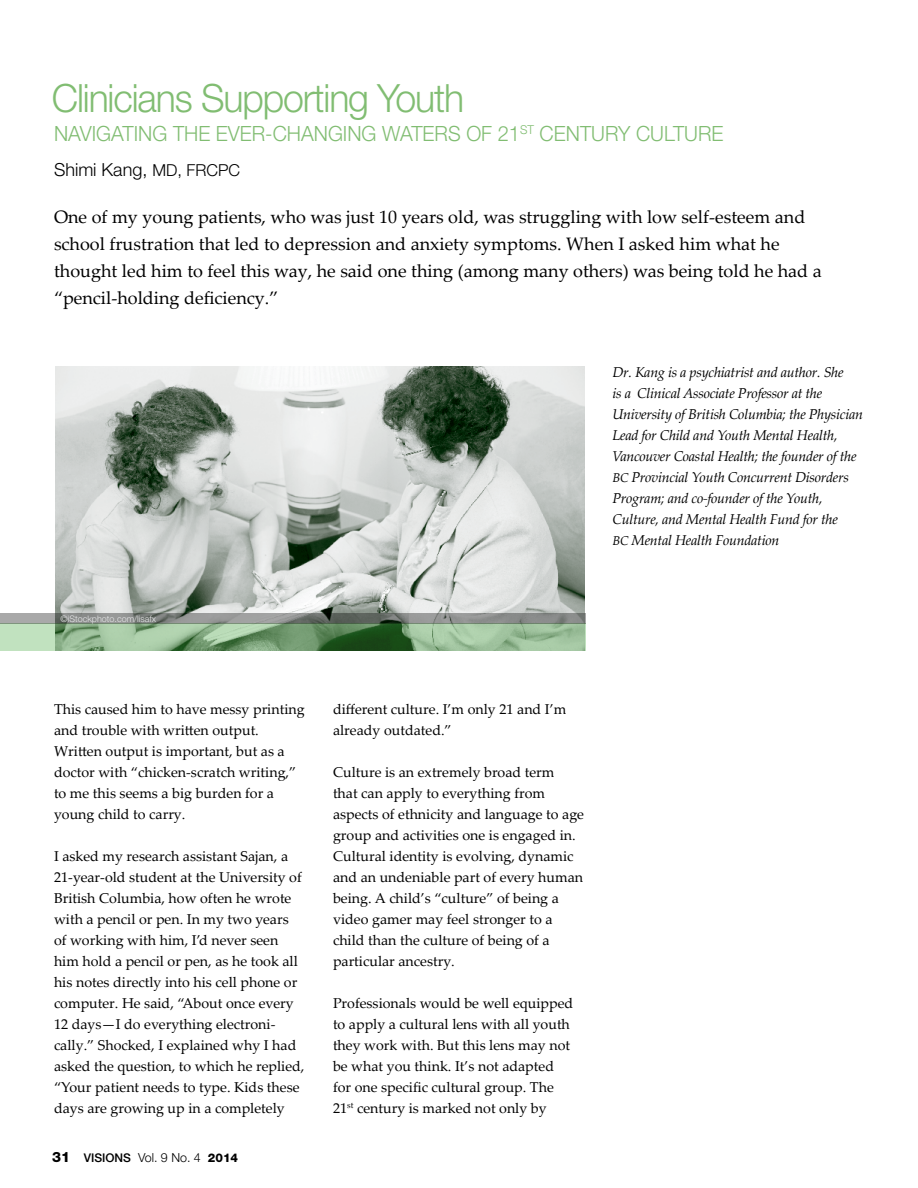
<style>
.page{position:relative;width:918px;height:1188px;background:#fff}
.page>*{position:absolute;margin:0;border:0;box-sizing:border-box;transform-origin:0 0}
.t1{font:300 39px "Helvetica Neue LT Std";letter-spacing:-.03em;color:#81bd72;scale:.96 1}
.t2{font:300 21px "Helvetica Neue LT Std";color:#81bd72;scale:.96 1}
.t3{font:18px/27px "Palatino Linotype";color:#000}
.t4{font:300 18px "Helvetica Neue LT Std";color:#000}
.t5{font:14.25px/21px "Palatino Linotype";color:#000}
.t6{font:italic 14.25px/21px "Palatino Linotype";letter-spacing:-.02em;color:#000}
.t7{font:300 12.45px "Helvetica Neue LT Std";color:#000}
.t8{font:300 9px "Helvetica Neue LT Std";color:#e6e7e8}
.s1{font-size:16.5px}
.s2{font-size:12.75px}
.s3{font-weight:800;font-size:14.25px}
.s4{font-weight:500;font-size:12px}
.s5{font-weight:800;font-size:12px}
</style>
<div class="page">
<img style="left:55px;top:366px;width:530px;height:248px">
<svg style="left:0;top:624px;width:585px;height:27px;background:#88ae86"></svg>
<svg style="left:0;top:614px;width:585px;height:10px;background:#828783"></svg>
<h1 class="t1" style="left:52px;top:74px;width:431px">CLINICIANS SUPPORTING YOUTH</h1>
<h2 class="t2" style="left:54px;top:120px;width:28px">NAVIGATING</h2>
<h2 class="t2" style="left:173px;top:120px;width:14px">THE</h2>
<h2 class="t2" style="left:216px;top:120px;width:14px">EVER</h2>
<h2 class="t2" style="left:265px;top:120px;width:23px">-CHANGING</h2>
<h2 class="t2" style="left:382px;top:120px;width:15px">WATERS</h2>
<h2 class="t2" style="left:466px;top:120px;width:91px">OF 21<sup>ST</sup> CENTURY</h2>
<h2 class="t2" style="left:636px;top:120px;width:14px">CULTURE</h2>
<p class="t4" style="left:54px;top:159px;width:188px">SHIMI KANG, <span class="s1">MD, FRCPC</span></p>
<p class="t3" style="left:54px;top:203px;width:769px">One of my young patients, who was just 10 years old, was struggling with low self-esteem and school frustration that led to depression and anxiety symptoms. When I asked him what he thought led him to feel this way, he said one thing (among many others) was being told he had a “pencil-holding deficiency.”</p>
<p class="t8" style="left:60px;top:613px;width:97px">©ISTOCKPHOTO.COM/LISAFX</p>
<p class="t6" style="left:612px;top:361px;width:252px">Dr. Kang is a psychiatrist and author. She<br>is a Clinical Associate Professor at the University of British Columbia; the Physician Lead for Child and Youth Mental Health, Vancouver Coastal Health; the founder of the <span class="s2">BC</span> Provincial Youth Concurrent Disorders Program; and co-founder of the Youth, Culture, and Mental Health Fund for the<br><span class="s2">BC</span> Mental Health Foundation</p>
<p class="t5" style="left:54px;top:698px;width:252px">This caused him to have messy printing and trouble with written output.<br>Written output is important, but as a doctor with “chicken-scratch writing,” to me this seems a big burden for a young child to carry.</p>
<p class="t5" style="left:54px;top:845px;width:252px">I asked my research assistant Sajan, a 21-year-old student at the University of British Columbia, how often he wrote with a pencil or pen. In my two years of working with him, I’d never seen him hold a pencil or pen, as he took all his notes directly into his cell phone or computer. He said, “About once every 12 days—I do everything electroni&shy;cally.” Shocked, I explained why I had asked the question, to which he replied, “Your patient needs to type. Kids these days are growing up in a completely</p>
<p class="t7" style="left:52px;top:1150px;width:188px"><span class="s3">31</span> <span class="s4">VISIONS</span> VOL. 9 NO. 4 <span class="s5">2014</span></p>
<p class="t5" style="left:333px;top:698px;width:235px">different culture. I’m only 21 and I’m already outdated.”</p>
<p class="t5" style="left:333px;top:761px;width:253px">Culture is an extremely broad term<br>that can apply to everything from aspects of ethnicity and language to age group and activities one is engaged in.<br>Cultural identity is evolving, dynamic and an undeniable part of every human being. A child’s “culture” of being a video gamer may feel stronger to a child than the culture of being of a particular ancestry.</p>
<p class="t5" style="left:333px;top:992px;width:242px">Professionals would be well equipped to apply a cultural lens with all youth they work with. But this lens may not be what you think. It’s not adapted for one specific cultural group. The 21<sup>st</sup> century is marked not only by</p>
</div>
